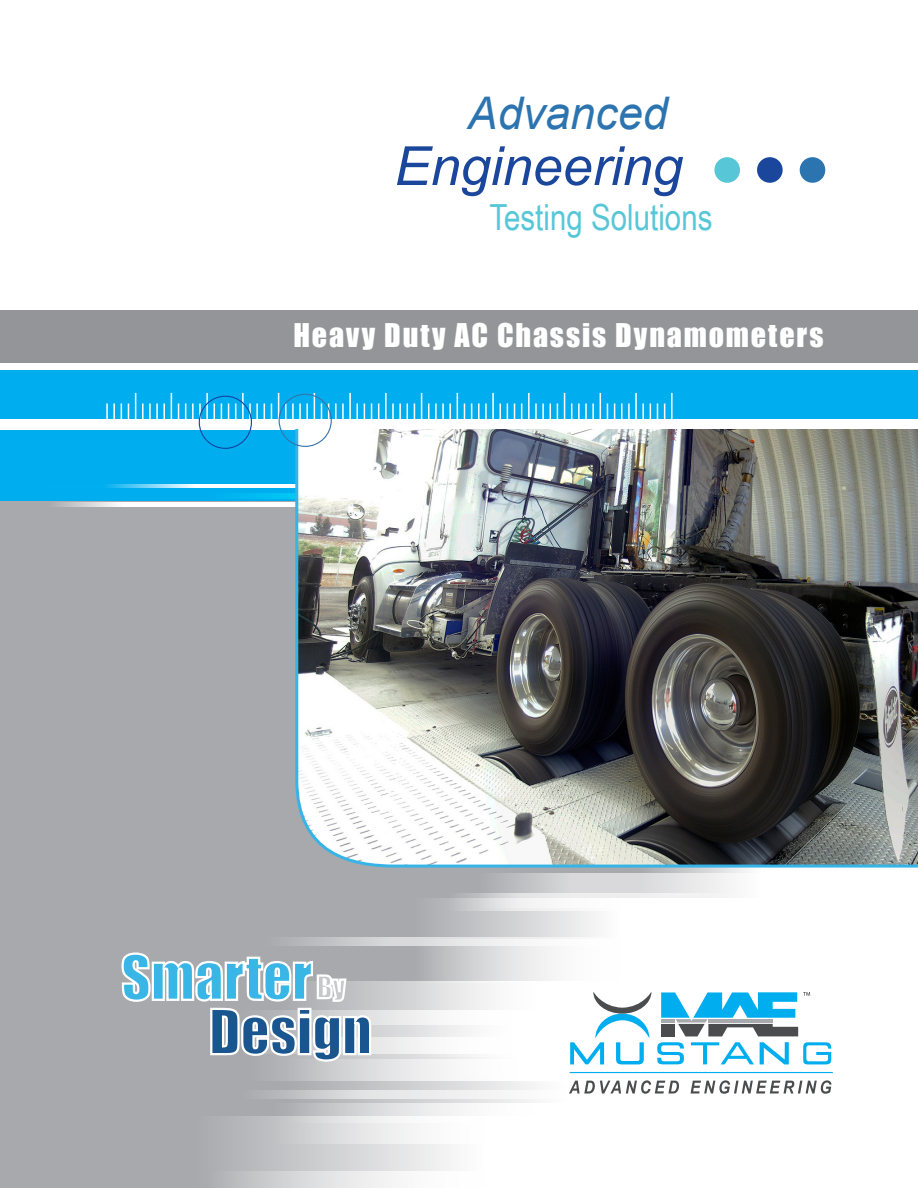
<style>
.page{position:relative;width:918px;height:1188px;background:#fff}
.page>*{position:absolute;margin:0;border:0;box-sizing:border-box;transform-origin:0 0}
.t1{font:italic 54px "Arial";color:#1a469b}
.t2{font:italic 45px "Arial";color:#2c74af}
.t3{font:36px "Arial Narrow";color:#57c7d8}
.t4{font:30px "Impact";letter-spacing:.06em;color:#fff}
</style>
<div class="page">
<div style="left:757px;top:157px;width:26px;height:26px;background:#1a469b;border-radius:50%"></div>
<div style="left:714px;top:157px;width:26px;height:26px;background:#57c7d8;border-radius:50%"></div>
<div style="left:800px;top:157px;width:25px;height:26px;background:#2c74af;border-radius:50%"></div>
<div style="left:1px;top:454px;width:916px;height:734px;background:#a8a9ad"></div>
<div style="left:0;top:370px;width:918px;height:131px;background:#00aeef"></div>
<svg style="left:321px;top:1081px;width:596px;height:22px;background:#ebebec"></svg>
<svg style="left:298px;top:1103px;width:619px;height:13px;background:#f4f4f5"></svg>
<svg style="left:231px;top:1116px;width:686px;height:55px;background:#f2f2f2"></svg>
<svg style="left:221px;top:1171px;width:696px;height:17px;background:#f5f5f5"></svg>
<svg style="left:563px;top:869px;width:354px;height:5px"></svg>
<svg style="left:439px;top:908px;width:478px;height:31px;background:#f0f1f1"></svg>
<svg style="left:429px;top:939px;width:488px;height:42px;background:#f4f4f5"></svg>
<svg style="left:372px;top:981px;width:545px;height:29px;background:#f4f4f5"></svg>
<svg style="left:283px;top:1054px;width:634px;height:27px;background:#f2f3f4"></svg>
<svg style="left:372px;top:1010px;width:545px;height:44px;background:#f9f9f9"></svg>
<div style="left:435px;top:1090px;width:405px;height:9px;background:#fff"></div>
<svg style="left:269px;top:1090px;width:223px;height:9px"></svg>
<div style="left:459px;top:937px;width:406px;height:9px;background:#fff"></div>
<svg style="left:293px;top:937px;width:272px;height:9px"></svg>
<div style="left:626px;top:874px;width:292px;height:34px;background:#fff"></div>
<div style="left:418px;top:874px;width:309px;height:34px;background:linear-gradient(to right,#a2a3a8,#f5f5f5)"></div>
<div style="left:559px;top:893px;width:234px;height:17px;background:#fff"></div>
<svg style="left:418px;top:893px;width:217px;height:17px"></svg>
<svg style="left:246px;top:493px;width:48px;height:6px"></svg>
<svg style="left:107px;top:484px;width:187px;height:4px"></svg>
<hr style="left:166px;top:502px;width:246px;height:4px;background:#fff">
<svg style="left:0;top:502px;width:166px;height:4px"></svg>
<div style="left:0;top:420px;width:918px;height:10px;background:#fff"></div>
<hr style="left:492px;top:393px;width:2px;height:27px;background:#fff">
<svg style="left:464px;top:403px;width:1px;height:17px"></svg>
<svg style="left:471px;top:403px;width:1px;height:17px"></svg>
<svg style="left:478px;top:403px;width:9px;height:17px"></svg>
<hr style="left:528px;top:393px;width:2px;height:27px;background:#fff">
<svg style="left:499px;top:403px;width:2px;height:17px"></svg>
<svg style="left:507px;top:403px;width:1px;height:17px"></svg>
<svg style="left:514px;top:403px;width:1px;height:17px"></svg>
<svg style="left:521px;top:403px;width:1px;height:17px"></svg>
<svg style="left:421px;top:393px;width:1px;height:27px"></svg>
<svg style="left:392px;top:403px;width:9px;height:17px"></svg>
<svg style="left:407px;top:403px;width:1px;height:17px"></svg>
<svg style="left:414px;top:403px;width:1px;height:17px"></svg>
<svg style="left:457px;top:393px;width:1px;height:27px"></svg>
<svg style="left:428px;top:403px;width:1px;height:17px"></svg>
<svg style="left:435px;top:403px;width:16px;height:17px"></svg>
<hr style="left:635px;top:393px;width:2px;height:27px;background:#fff">
<svg style="left:607px;top:403px;width:1px;height:17px"></svg>
<svg style="left:614px;top:403px;width:1px;height:17px"></svg>
<svg style="left:621px;top:403px;width:9px;height:17px"></svg>
<hr style="left:671px;top:393px;width:2px;height:27px;background:#fff">
<svg style="left:642px;top:403px;width:2px;height:17px"></svg>
<svg style="left:650px;top:403px;width:1px;height:17px"></svg>
<svg style="left:657px;top:403px;width:1px;height:17px"></svg>
<svg style="left:664px;top:403px;width:1px;height:17px"></svg>
<svg style="left:564px;top:393px;width:1px;height:27px"></svg>
<svg style="left:535px;top:403px;width:9px;height:17px"></svg>
<svg style="left:550px;top:403px;width:1px;height:17px"></svg>
<svg style="left:557px;top:403px;width:1px;height:17px"></svg>
<svg style="left:600px;top:393px;width:1px;height:27px"></svg>
<svg style="left:571px;top:403px;width:1px;height:17px"></svg>
<svg style="left:578px;top:403px;width:16px;height:17px"></svg>
<hr style="left:206px;top:393px;width:2px;height:27px;background:#fff">
<svg style="left:178px;top:403px;width:1px;height:17px"></svg>
<svg style="left:185px;top:403px;width:1px;height:17px"></svg>
<svg style="left:192px;top:403px;width:9px;height:17px"></svg>
<hr style="left:242px;top:393px;width:2px;height:27px;background:#fff">
<svg style="left:214px;top:403px;width:1px;height:17px"></svg>
<svg style="left:221px;top:403px;width:1px;height:17px"></svg>
<svg style="left:228px;top:403px;width:1px;height:17px"></svg>
<svg style="left:235px;top:403px;width:1px;height:17px"></svg>
<svg style="left:135px;top:393px;width:1px;height:27px"></svg>
<svg style="left:106px;top:403px;width:9px;height:17px"></svg>
<svg style="left:121px;top:403px;width:1px;height:17px"></svg>
<svg style="left:128px;top:403px;width:1px;height:17px"></svg>
<svg style="left:171px;top:393px;width:1px;height:27px"></svg>
<svg style="left:142px;top:403px;width:23px;height:17px"></svg>
<hr style="left:349px;top:393px;width:2px;height:27px;background:#fff">
<svg style="left:321px;top:403px;width:1px;height:17px"></svg>
<svg style="left:328px;top:403px;width:1px;height:17px"></svg>
<svg style="left:335px;top:403px;width:9px;height:17px"></svg>
<hr style="left:385px;top:393px;width:2px;height:27px;background:#fff">
<svg style="left:357px;top:403px;width:1px;height:17px"></svg>
<svg style="left:364px;top:403px;width:1px;height:17px"></svg>
<svg style="left:371px;top:403px;width:1px;height:17px"></svg>
<svg style="left:378px;top:403px;width:1px;height:17px"></svg>
<svg style="left:278px;top:393px;width:1px;height:27px"></svg>
<svg style="left:249px;top:403px;width:9px;height:17px"></svg>
<svg style="left:264px;top:403px;width:1px;height:17px"></svg>
<svg style="left:271px;top:403px;width:1px;height:17px"></svg>
<svg style="left:314px;top:393px;width:1px;height:27px"></svg>
<svg style="left:285px;top:403px;width:23px;height:17px"></svg>
<div style="left:199px;top:396px;width:53px;height:53px;border:1px solid #1542a0;border-radius:50%"></div>
<div style="left:0;top:310px;width:918px;height:53px;background:#939598"></div>
<svg style="left:569px;top:1080px;width:110px;height:14px"></svg>
<svg style="left:691px;top:1080px;width:141px;height:14px"></svg>
<hr style="left:570px;top:1072px;width:263px;height:1px;background:#00aeef">
<svg style="left:760px;top:1042px;width:29px;height:22px"></svg>
<svg style="left:803px;top:1042px;width:28px;height:22px"></svg>
<svg style="left:657px;top:1042px;width:27px;height:22px"></svg>
<svg style="left:691px;top:1042px;width:63px;height:22px"></svg>
<svg style="left:570px;top:992px;width:81px;height:72px;background:#cbe7f1"></svg>
<svg style="left:661px;top:992px;width:149px;height:44px;background:#77bad3"></svg>
<svg style="left:121px;top:952px;width:251px;height:111px"></svg>
<img style="left:294px;top:426px;width:624px;height:443px">
<div style="left:279px;top:394px;width:53px;height:53px;border:1px solid #3673ad;border-radius:50%"></div>
<p class="t2" style="left:468px;top:84px;width:202px">Advanced</p>
<p class="t1" style="left:394px;top:131px;width:290px">Engineering</p>
<p class="t3" style="left:489px;top:191px;width:225px">Testing Solutions</p>
<p class="t4" style="left:294px;top:312px;width:531px">Heavy Duty AC Chassis Dynamometers</p>
</div>
